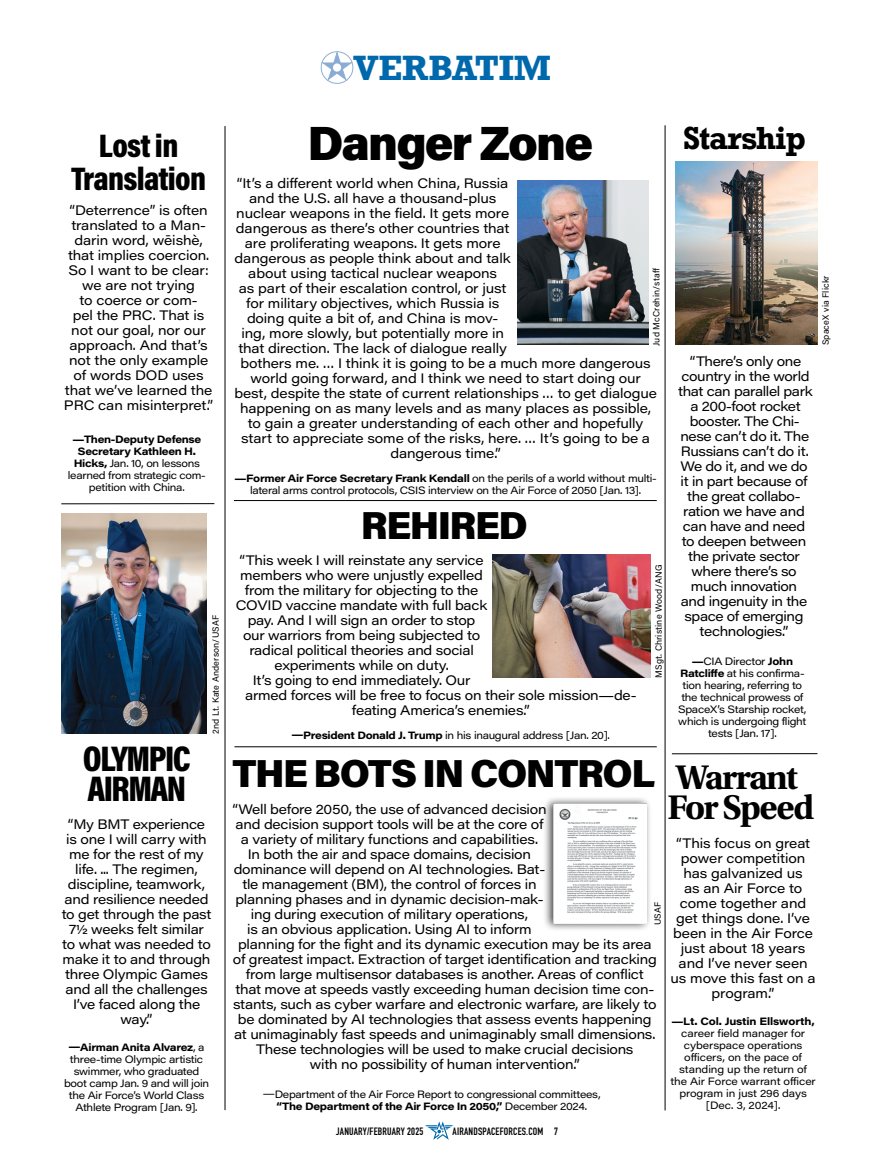
<style>
.page{position:relative;width:878px;height:1175px;background:#fff}
.page>*{position:absolute;margin:0;border:0;box-sizing:border-box;transform-origin:0 0}
.t1{font:900 48px "Acumin Pro";letter-spacing:-.04em;color:#000}
.t2{font:900 39px "Acumin Pro";letter-spacing:-.04em;color:#000}
.t3{font:700 36px/30px "Utopia Std";letter-spacing:-.05em;color:#000}
.t4{font:900 36px/30px "Acumin Pro Cond";letter-spacing:-.04em;color:#000}
.t5{font:900 33px/33px "Acumin Pro Cond";letter-spacing:-.02em;color:#000;text-align:center}
.t6{font:700 33px "Rockwell";color:#0068ac}
.t7{font:700 30px "Rockwell Nova";letter-spacing:-.03em;color:#000}
.t8{font:13.5px/15px "Acumin Pro Wide";letter-spacing:-.015em;color:#000;text-align:center}
.t9{font:10.5px/12px "Acumin Pro Wide";letter-spacing:-.025em;color:#000;text-align:center}
.t10{font:700 10.5px "DIN Condensed";letter-spacing:.02em;color:#000}
.t11{font:700 10.5px "Acumin Pro Wide";letter-spacing:-.01em;color:#000}
.t12{font:9px "Acumin Pro";letter-spacing:.02em;color:#000}
.s1{font-weight:700}
</style>
<div class="page">
<svg style="left:425px;top:1121px;width:28px;height:18px"></svg>
<svg style="left:321px;top:51px;width:32px;height:33px"></svg>
<div style="left:333px;top:63px;width:8px;height:9px;background:#fff;border-radius:50%"></div>
<hr style="left:225px;top:126px;width:1px;height:984px;background:#000">
<hr style="left:664px;top:125px;width:1px;height:985px;background:#000">
<img style="left:517px;top:180px;width:131px;height:164px">
<hr style="left:61px;top:503px;width:153px;height:1px;background:#000">
<img style="left:675px;top:162px;width:142px;height:182px">
<hr style="left:234px;top:746px;width:422px;height:1px;background:#000">
<hr style="left:234px;top:500px;width:422px;height:1px;background:#000">
<hr style="left:672px;top:753px;width:145px;height:1px;background:#000">
<img style="left:61px;top:513px;width:146px;height:220px">
<div style="left:542px;top:795px;width:109px;height:137px;background:#000;opacity:.75"></div>
<img style="left:553px;top:803px;width:93px;height:120px">
<img style="left:492px;top:555px;width:158px;height:122px">
<h3 class="t6" style="left:353px;top:46px;width:199px">VERBATIM</h3>
<h3 class="t5" style="left:71px;top:128px;width:137px">Lost in<br>Translation</h3>
<p class="t8" style="left:64px;top:202px;width:151px">“Deterrence” is often translated to a Man&shy;darin word, wēishè, that implies coercion.<br>So I want to be clear: we are not trying<br>to coerce or com-<br>pel the PRC. That is not our goal, nor our approach. And that’s not the only example of words DOD uses that we’ve learned the<br>PRC can misinterpret.”</p>
<p class="t9" style="left:68px;top:433px;width:139px"><span class="s1">—Then-Deputy Defense<br>Secretary Kathleen H.<br>Hicks,</span> Jan. 10, on lessons learned from strategic com&shy;petition with China.</p>
<h3 class="t4" style="left:83px;top:742px;width:109px">OLYMPIC<br>AIRMAN</h3>
<p class="t12" style="left:209px;top:734px;width:120px;rotate:-90deg">2nd Lt. Kate Anderson/USAF</p>
<p class="t8" style="left:62px;top:815px;width:151px">“My BMT experience is one I will carry with me for the rest of my life. ... The regimen, discipline, teamwork, and resilience needed to get through the past<br>7½ weeks felt similar to what was needed to make it to and through three Olympic Games and all the challenges<br>I’ve faced along the way.”</p>
<p class="t9" style="left:64px;top:1040px;width:146px"><span class="s1">—Airman Anita Alvarez</span>, a three-time Olympic artistic swimmer, who graduated boot camp Jan. 9 and will join the Air Force’s World Class<br>Athlete Program [Jan. 9].</p>
<h1 class="t1" style="left:307px;top:109px;width:287px">Danger Zone</h1>
<p class="t8" style="left:237px;top:175px;width:273px">“It’s a different world when China, Russia</p>
<p class="t8" style="left:249px;top:190px;width:249px">and the U.S. all have a thousand-plus</p>
<p class="t8" style="left:236px;top:205px;width:274px">nuclear weapons in the field. It gets more</p>
<p class="t8" style="left:236px;top:220px;width:275px">dangerous as there’s other countries that</p>
<p class="t8" style="left:245px;top:235px;width:257px">are proliferating weapons. It gets more</p>
<p class="t8" style="left:234px;top:250px;width:278px">dangerous as people think about and talk</p>
<p class="t8" style="left:248px;top:265px;width:250px">about using tactical nuclear weapons</p>
<p class="t8" style="left:239px;top:280px;width:269px">as part of their escalation control, or just</p>
<p class="t8" style="left:246px;top:295px;width:255px">for military objectives, which Russia is</p>
<p class="t8" style="left:247px;top:310px;width:253px">doing quite a bit of, and China is mov-</p>
<p class="t8" style="left:241px;top:325px;width:264px">ing, more slowly, but potentially more in</p>
<p class="t8" style="left:238px;top:340px;width:270px">that direction. The lack of dialogue really</p>
<p class="t8" style="left:240px;top:355px;width:411px">bothers me. … I think it is going to be a much more dangerous</p>
<p class="t8" style="left:250px;top:370px;width:392px">world going forward, and I think we need to start doing our</p>
<p class="t8" style="left:234px;top:385px;width:424px">best, despite the state of current relationships … to get dialogue</p>
<p class="t8" style="left:240px;top:400px;width:412px">happening on as many levels and as many places as possible,</p>
<p class="t8" style="left:248px;top:415px;width:397px">to gain a greater understanding of each other and hopefully</p>
<p class="t8" style="left:241px;top:430px;width:410px">start to appreciate some of the risks, here. … It’s going to be a</p>
<p class="t8" style="left:390px;top:445px;width:112px">dangerous time.”</p>
<p class="t9" style="left:234px;top:471px;width:423px"><span class="s1">—Former Air Force Secretary Frank Kendall</span> on the perils of a world without multi&shy;lateral arms control protocols, CSIS interview on the Air Force of 2050 [Jan. 13].</p>
<p class="t12" style="left:650px;top:346px;width:79px;rotate:-90deg">Jud McCrehin/staff</p>
<h2 class="t2" style="left:361px;top:497px;width:168px">REHIRED</h2>
<p class="t8" style="left:239px;top:552px;width:245px">“This week I will reinstate any service</p>
<p class="t8" style="left:240px;top:567px;width:244px">members who were unjustly expelled</p>
<p class="t8" style="left:245px;top:582px;width:235px">from the military for objecting to the</p>
<p class="t8" style="left:236px;top:597px;width:253px">COVID vaccine mandate with full back</p>
<p class="t8" style="left:248px;top:612px;width:229px">pay. And I will sign an order to stop</p>
<p class="t8" style="left:243px;top:627px;width:238px">our warriors from being subjected to</p>
<p class="t8" style="left:249px;top:642px;width:226px">radical political theories and social</p>
<p class="t8" style="left:274px;top:657px;width:176px">experiments while on duty.</p>
<p class="t8" style="left:253px;top:672px;width:219px">It’s going to end immediately. Our</p>
<p class="t8" style="left:245px;top:687px;width:393px">armed forces will be free to focus on their sole mission—de-</p>
<p class="t8" style="left:352px;top:702px;width:179px">feating America’s enemies.”</p>
<p class="t9" style="left:291px;top:729px;width:320px"><span class="s1">—President Donald J. Trump</span> in his inaugural address [Jan. 20].</p>
<p class="t12" style="left:652px;top:678px;width:115px;rotate:-90deg">MSgt. Christine Wood/ANG</p>
<h3 class="t7" style="left:683px;top:119px;width:124px">Starship</h3>
<p class="t8" style="left:678px;top:353px;width:136px">“There’s only one country in the world that can parallel park a 200-foot rocket booster. The Chi&shy;nese can’t do it. The<br>Russians can’t do it.<br>We do it, and we do it in part because of the great collabo&shy;ration we have and can have and need to deepen between the private sector where there’s so much innovation<br>and ingenuity in the space of emerging technologies.”</p>
<p class="t9" style="left:678px;top:654px;width:130px"><span class="s1">—</span>CIA Director <span class="s1">John<br>Ratcliffe</span> at his confirma&shy;tion hearing, referring to the technical prowess of<br>SpaceX’s Starship rocket, which is undergoing flight tests [Jan. 17].</p>
<p class="t12" style="left:819px;top:345px;width:71px;rotate:-90deg">SpaceX via Flickr</p>
<h2 class="t2" style="left:232px;top:746px;width:424px">THE BOTS IN CONTROL</h2>
<h3 class="t3" style="left:667px;top:763px;width:148px">Warrant<br>For Speed</h3>
<p class="t8" style="left:232px;top:801px;width:316px">“Well before 2050, the use of advanced decision</p>
<p class="t8" style="left:235px;top:816px;width:309px">and decision support tools will be at the core of</p>
<p class="t8" style="left:241px;top:831px;width:299px">a variety of military functions and capabilities.</p>
<p class="t8" style="left:248px;top:846px;width:285px">In both the air and space domains, decision</p>
<p class="t8" style="left:234px;top:861px;width:313px">dominance will depend on AI technologies. Bat-</p>
<p class="t8" style="left:242px;top:876px;width:296px">tle management (BM), the control of forces in</p>
<p class="t8" style="left:235px;top:891px;width:310px">planning phases and in dynamic decision-mak-</p>
<p class="t8" style="left:251px;top:906px;width:279px">ing during execution of military operations,</p>
<p class="t8" style="left:247px;top:921px;width:286px">is an obvious application. Using AI to inform</p>
<p class="t8" style="left:238px;top:936px;width:415px">planning for the fight and its dynamic execution may be its area</p>
<p class="t8" style="left:233px;top:951px;width:425px">of greatest impact. Extraction of target identification and tracking</p>
<p class="t8" style="left:246px;top:966px;width:399px">from large multisensor databases is another. Areas of conflict</p>
<p class="t8" style="left:235px;top:981px;width:420px">that move at speeds vastly exceeding human decision time con-</p>
<p class="t8" style="left:233px;top:996px;width:425px">stants, such as cyber warfare and electronic warfare, are likely to</p>
<p class="t8" style="left:238px;top:1011px;width:415px">be dominated by AI technologies that assess events happening</p>
<p class="t8" style="left:234px;top:1026px;width:423px">at unimaginably fast speeds and unimaginably small dimensions.</p>
<p class="t8" style="left:256px;top:1041px;width:379px">These technologies will be used to make crucial decisions</p>
<p class="t8" style="left:310px;top:1056px;width:271px">with no possibility of human intervention.”</p>
<p class="t8" style="left:670px;top:835px;width:147px">“This focus on great power competition has galvanized us<br>as an Air Force to come together and get things done. I’ve been in the Air Force just about 18 years and I’ve never seen us move this fast on a program.”</p>
<p class="t11" style="left:671px;top:1014px;width:145px">—Lt. Col. Justin Ellsworth,</p>
<p class="t9" style="left:670px;top:1027px;width:147px">career field manager for cyberspace operations officers, on the pace of standing up the return of the Air Force warrant officer program in just 296 days [Dec. 3, 2024].</p>
<p class="t12" style="left:651px;top:925px;width:25px;rotate:-90deg">USAF</p>
<p class="t9" style="left:263px;top:1088px;width:339px">—Department of the Air Force Report to congressional committees, <span class="s1">“The Department of the Air Force In 2050,”</span> December 2024.</p>
<p class="t10" style="left:336px;top:1124px;width:89px">JANUARY/FEBRUARY 2025</p>
<p class="t10" style="left:452px;top:1124px;width:107px">AIRANDSPACEFORCES.COM 7</p>
</div>
